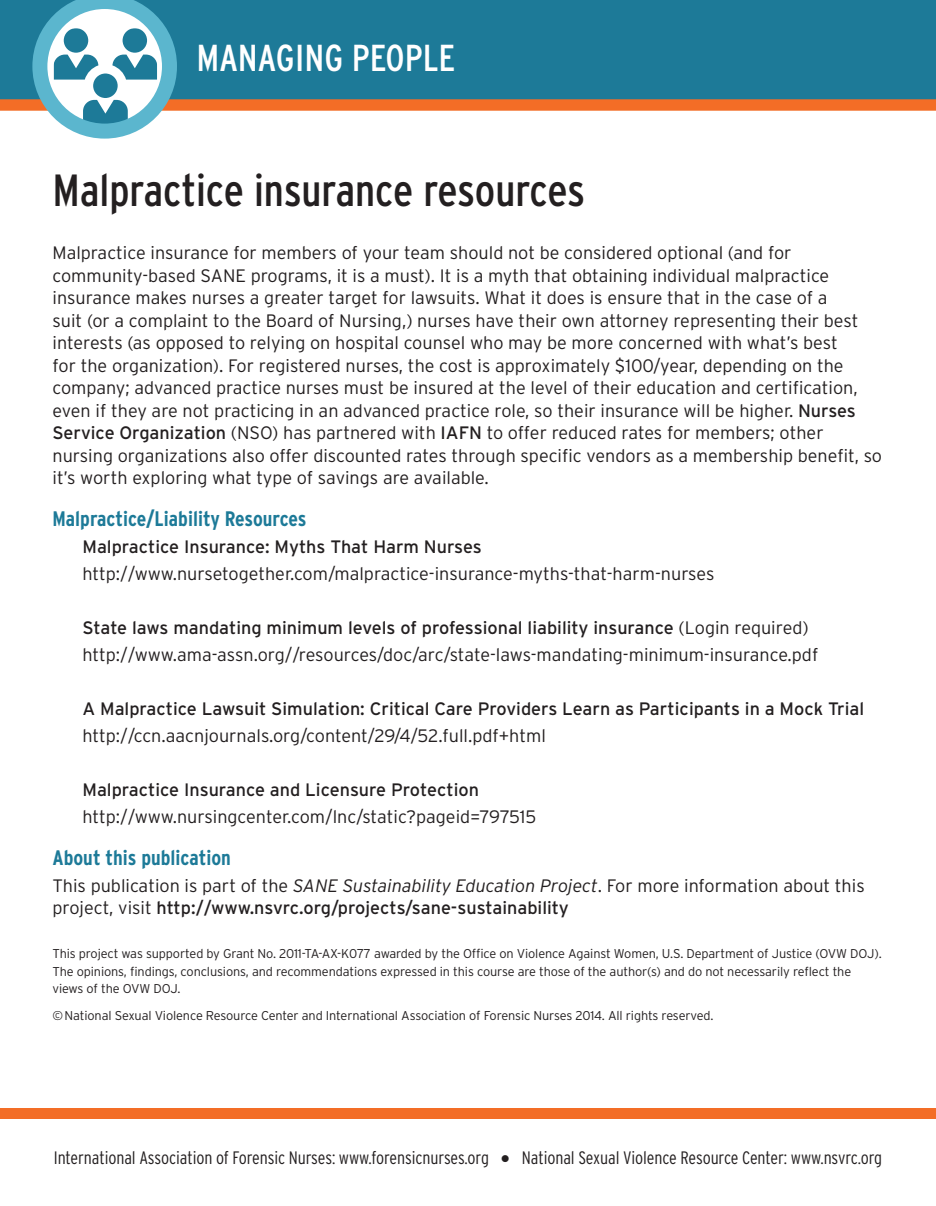
<style>
.page{position:relative;width:936px;height:1206px;background:#fff}
.page>*{position:absolute;margin:0;border:0;box-sizing:border-box;transform-origin:0 0}
.t1{font:condensed 45px "Interstate";color:#231f20}
.t2{font:condensed 37.5px "Interstate";color:#fff}
.t3{font:700 condensed 21px "Interstate";color:#1d7a98}
.t4{font:300 18px/22.5px "Interstate";color:#231f20}
.t5{font:18px "Interstate";color:#231f20}
.t6{font:300 condensed 18px "Interstate";letter-spacing:-.005em;color:#231f20}
.t7{font:300 12.75px/17.2px "Interstate";letter-spacing:-.01em;color:#231f20}
.s1{font-weight:400}
.s2{font-weight:300}
.s3{font-style:italic}
</style>
<div class="page">
<svg style="left:0;top:99px;width:936px;height:12px;background:#ed702e"></svg>
<div style="left:0;top:0;width:936px;height:99px;background:#1d7a98"></div>
<svg style="left:32px;top:0;width:145px;height:139px"></svg>
<div style="left:0;top:1108px;width:936px;height:11px;background:#f36d26"></div>
<p class="t2" style="left:196px;top:35px;width:260px">MANAGING PEOPLE</p>
<p class="t1" style="left:52px;top:163px;width:534px">Malpractice insurance resources</p>
<p class="t4" style="left:52px;top:241px;width:831px">Malpractice insurance for members of your team should not be considered optional (and for community-based SANE programs, it is a must). It is a myth that obtaining individual malpractice insurance makes nurses a greater target for lawsuits. What it does is ensure that in the case of a<br>suit (or a complaint to the Board of Nursing,) nurses have their own attorney representing their best interests (as opposed to relying on hospital counsel who may be more concerned with what’s best<br>for the organization). For registered nurses, the cost is approximately $100/year, depending on the company; advanced practice nurses must be insured at the level of their education and certification, even if they are not practicing in an advanced practice role, so their insurance will be higher. <span class="s1">Nurses Service Organization</span> (NSO) has partnered with <span class="s1">IAFN</span> to offer reduced rates for members; other nursing organizations also offer discounted rates through specific vendors as a membership benefit, so it’s worth exploring what type of savings are available.</p>
<p class="t3" style="left:52px;top:506px;width:256px">Malpractice/Liability Resources</p>
<p class="t5" style="left:82px;top:536px;width:401px">Malpractice Insurance: Myths That Harm Nurses</p>
<p class="t4" style="left:82px;top:562px;width:633px">http://www.nursetogether.com/malpractice-insurance-myths-that-harm-nurses</p>
<p class="t5" style="left:82px;top:617px;width:728px">State laws mandating minimum levels of professional liability insurance <span class="s2">(Login required)</span></p>
<p class="t4" style="left:82px;top:643px;width:737px">http://www.ama-assn.org//resources/doc/arc/state-laws-mandating-minimum-insurance.pdf</p>
<p class="t5" style="left:82px;top:698px;width:783px">A Malpractice Lawsuit Simulation: Critical Care Providers Learn as Participants in a Mock Trial</p>
<p class="t4" style="left:82px;top:724px;width:465px">http://ccn.aacnjournals.org/content/29/4/52.full.pdf+html</p>
<p class="t5" style="left:82px;top:779px;width:398px">Malpractice Insurance and Licensure Protection</p>
<p class="t4" style="left:82px;top:805px;width:455px">http://www.nursingcenter.com/lnc/static?pageid=797515</p>
<p class="t3" style="left:52px;top:844px;width:180px">About this publication</p>
<p class="t4" style="left:52px;top:874px;width:814px">This publication is part of the <span class="s3">SANE Sustainability Education Project</span>. For more information about this project, visit <span class="s1">http://www.nsvrc.org/projects/sane-sustainability</span></p>
<p class="t7" style="left:52px;top:945px;width:831px">This project was supported by Grant No. 2011-TA-AX-K077 awarded by the Office on Violence Against Women, U.S. Department of Justice (OVW DOJ).<br>The opinions, findings, conclusions, and recommendations expressed in this course are those of the author(s) and do not necessarily reflect the views of the OVW DOJ.</p>
<p class="t7" style="left:52px;top:1007px;width:663px">©National Sexual Violence Resource Center and International Association of Forensic Nurses 2014. All rights reserved.</p>
<p class="t6" style="left:54px;top:1147px;width:830px">International Association of Forensic Nurses: www.forensicnurses.org ● National Sexual Violence Resource Center: www.nsvrc.org</p>
</div>
